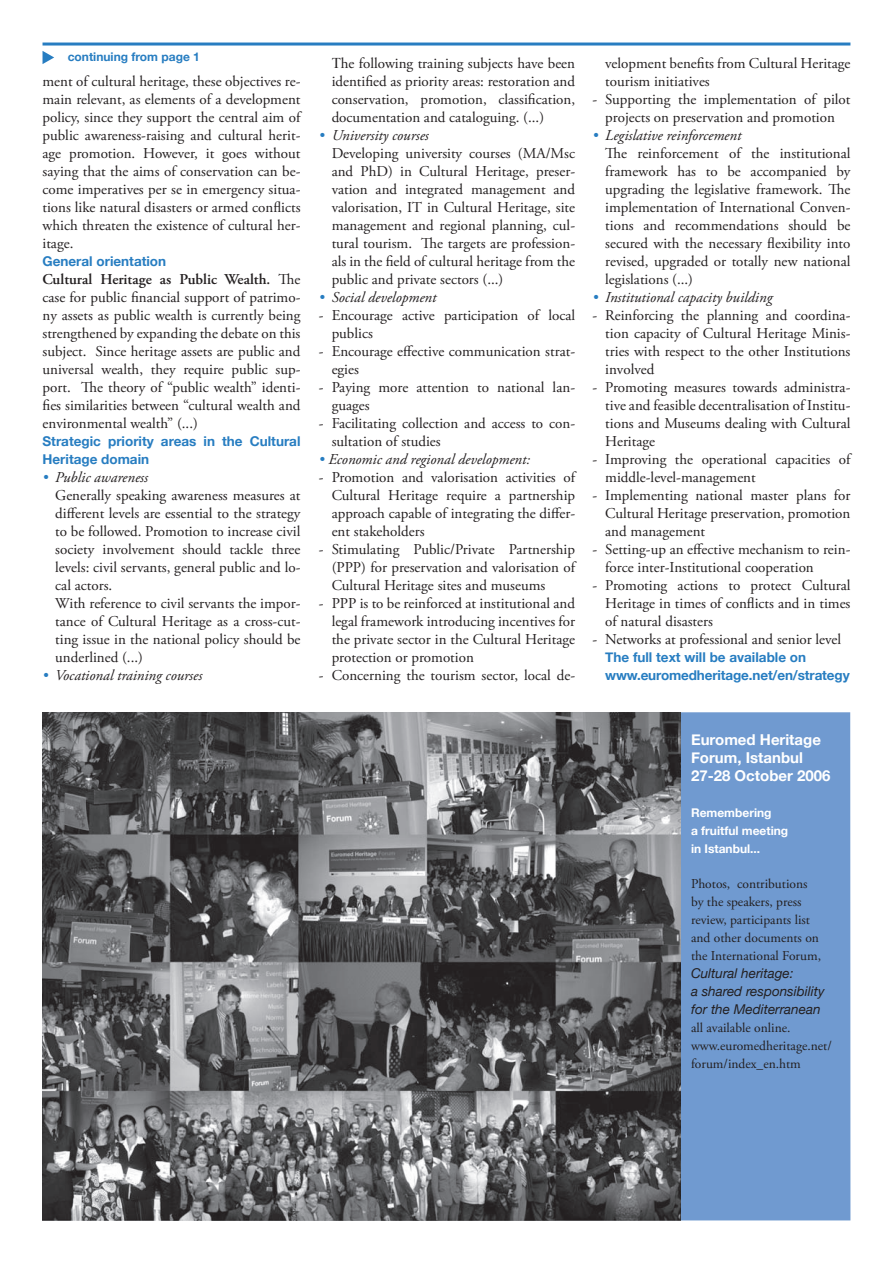
<style>
.page{position:relative;width:893px;height:1263px;background:#fff}
.page>*{position:absolute;margin:0;border:0;box-sizing:border-box;transform-origin:0 0}
.t1{font:15px/18px "Adobe Garamond Pro";color:#231f20;text-align:justify}
.t2{font:italic 15px "Adobe Garamond Pro";color:#231f20}
.t3{font:700 15px/18px "Helvetica Neue";color:#fff}
.t4{font:13.5px/18px "Adobe Garamond Pro";color:#231f20}
.t5{font:700 13.5px/18px "Helvetica Neue";color:#277dc1}
.t6{font:italic 13.5px/18px "Helvetica Neue";color:#231f20}
.t7{font:700 12px/18px "Helvetica Neue";color:#fff}
.t8{font:700 12px "Helvetica Neue";color:#277dc1}
.s1{font-weight:600}
.s2{font-style:italic;color:#277dc1}
.s3{font-style:italic}
.s4{color:#277dc1}
.s5{font-family:"Times New Roman"}
</style>
<div class="page">
<hr style="left:43px;top:43px;width:807px;height:3px;background:#277dc1">
<svg style="left:43px;top:51px;width:11px;height:13px"></svg>
<div style="left:631px;top:712px;width:219px;height:508px;background:#709ad0"></div>
<img style="left:43px;top:713px;width:637px;height:507px">
<p class="t8" style="left:68px;top:50px;width:134px">continuing from page 1</p>
<p class="t1" style="left:43px;top:73px;width:259px">ment of cultural heritage, these objectives re&shy;main relevant, as elements of a development policy, since they support the central aim of public awareness-raising and cultural herit&shy;age promotion. However, it goes without saying that the aims of conservation can be&shy;come imperatives per se in emergency situa&shy;tions like natural disasters or armed conflicts which threaten the existence of cultural her&shy;itage.</p>
<p class="t5" style="left:43px;top:252px;width:125px">General orientation</p>
<p class="t1" style="left:43px;top:271px;width:259px"><span class="s1">Cultural Heritage as Public Wealth.</span> The case for public financial support of patrimo&shy;ny assets as public wealth is currently being strengthened by expanding the debate on this subject. Since heritage assets are public and universal wealth, they require public sup&shy;port. The theory of “public wealth” identi&shy;fies similarities between “cultural wealth and environmental wealth” (...)</p>
<p class="t5" style="left:43px;top:432px;width:259px">Strategic priority areas in the Cultural<br>Heritage domain</p>
<p class="t1" style="left:55px;top:469px;width:247px;text-align:left;text-indent:-13px"><span class="s2">•</span> <span class="s3">Public awareness<br></span>Generally speaking awareness measures at different levels are essential to the strategy to be followed. Promotion to increase civil society involvement should tackle three levels: civil servants, general public and lo&shy;cal actors.<br>With reference to civil servants the impor&shy;tance of Cultural Heritage as a cross-cut&shy;ting issue in the national policy should be underlined (...)</p>
<p class="t2" style="left:43px;top:666px;width:161px"><span class="s4">•</span> Vocational training courses</p>
<p class="t1" style="left:332px;top:55px;width:245px"><span class="s5">T</span>he following training subjects have been identified as priority areas: restoration and conservation, promotion, classification, documentation and cataloguing. (...)</p>
<p class="t1" style="left:332px;top:127px;width:245px;text-align:left;text-indent:-13px"><span class="s2">•</span> <span class="s3">University courses<br></span>Developing university courses (MA/Msc and PhD) in Cultural Heritage, preser&shy;vation and integrated management and valorisation, IT in Cultural Heritage, site management and regional planning, cul&shy;tural tourism. The targets are profession&shy;als in the field of cultural heritage from the public and private sectors (...)</p>
<p class="t2" style="left:319px;top:288px;width:119px"><span class="s4">•</span> Social development</p>
<p class="t1" style="left:332px;top:307px;width:245px;text-indent:-13px">- Encourage active participation of local publics</p>
<p class="t1" style="left:332px;top:343px;width:245px;text-indent:-13px">- Encourage effective communication strat&shy;egies</p>
<p class="t1" style="left:332px;top:379px;width:245px;text-indent:-13px">- Paying more attention to national lan&shy;guages</p>
<p class="t1" style="left:332px;top:415px;width:245px;text-indent:-13px">- Facilitating collection and access to con&shy;sultation of studies</p>
<p class="t2" style="left:319px;top:450px;width:213px"><span class="s4">•</span> Economic and regional development:</p>
<p class="t1" style="left:332px;top:469px;width:245px;text-indent:-13px">- Promotion and valorisation activities of Cultural Heritage require a partnership approach capable of integrating the differ&shy;ent stakeholders</p>
<p class="t1" style="left:332px;top:541px;width:245px;text-indent:-13px">- Stimulating Public/Private Partnership (PPP) for preservation and valorisation of Cultural Heritage sites and museums</p>
<p class="t1" style="left:332px;top:595px;width:245px;text-indent:-13px">- PPP is to be reinforced at institutional and legal framework introducing incentives for the private sector in the Cultural Heritage protection or promotion</p>
<p class="t1" style="left:319px;top:667px;width:258px">- Concerning the tourism sector, local de-</p>
<p class="t1" style="left:605px;top:55px;width:247px">velopment benefits from Cultural Heritage tourism initiatives</p>
<p class="t1" style="left:592px;top:91px;width:259px;text-align:center">- Supporting the implementation of pilot projects on preservation and promotion</p>
<p class="t1" style="left:605px;top:127px;width:247px;text-align:left;text-indent:-13px"><span class="s2">•</span> <span class="s3">Legislative reinforcement<br></span>The reinforcement of the institutional framework has to be accompanied by upgrading the legislative framework. The implementation of International Conven&shy;tions and recommendations should be secured with the necessary flexibility into revised, upgraded or totally new national legislations (...)</p>
<p class="t2" style="left:592px;top:288px;width:181px"><span class="s4">•</span> Institutional capacity building</p>
<p class="t1" style="left:605px;top:307px;width:247px;text-indent:-13px">- Reinforcing the planning and coordina&shy;tion capacity of Cultural Heritage Minis&shy;tries with respect to the other Institutions involved</p>
<p class="t1" style="left:605px;top:379px;width:247px;text-indent:-13px">- Promoting measures towards administra&shy;tive and feasible decentralisation of Institu&shy;tions and Museums dealing with Cultural Heritage</p>
<p class="t1" style="left:605px;top:451px;width:247px;text-indent:-13px">- Improving the operational capacities of middle-level-management</p>
<p class="t1" style="left:605px;top:487px;width:247px;text-indent:-13px">- Implementing national master plans for Cultural Heritage preservation, promotion and management</p>
<p class="t1" style="left:605px;top:541px;width:247px;text-indent:-13px">- Setting-up an effective mechanism to rein&shy;force inter-Institutional cooperation</p>
<p class="t1" style="left:605px;top:577px;width:247px;text-indent:-13px">- Promoting actions to protect Cultural Heritage in times of conflicts and in times of natural disasters</p>
<p class="t1" style="left:592px;top:631px;width:250px">- Networks at professional and senior level</p>
<p class="t5" style="left:605px;top:648px;width:246px">The full text will be available on www.euromedheritage.net/en/strategy</p>
<p class="t3" style="left:691px;top:731px;width:141px">Euromed Heritage<br>Forum, Istanbul<br>27-28 October 2006</p>
<p class="t7" style="left:691px;top:804px;width:99px">Remembering<br>a fruitful meeting in Istanbul...</p>
<p class="t4" style="left:691px;top:875px;width:132px">Photos, contributions by the speakers, press review, participants list and other documents on the International Forum,</p>
<p class="t6" style="left:691px;top:964px;width:135px">Cultural heritage:<br>a shared responsibility for the Mediterranean</p>
<p class="t4" style="left:691px;top:1019px;width:142px">all available online. www.euromedheritage.net/ forum/index_en.htm</p>
</div>
